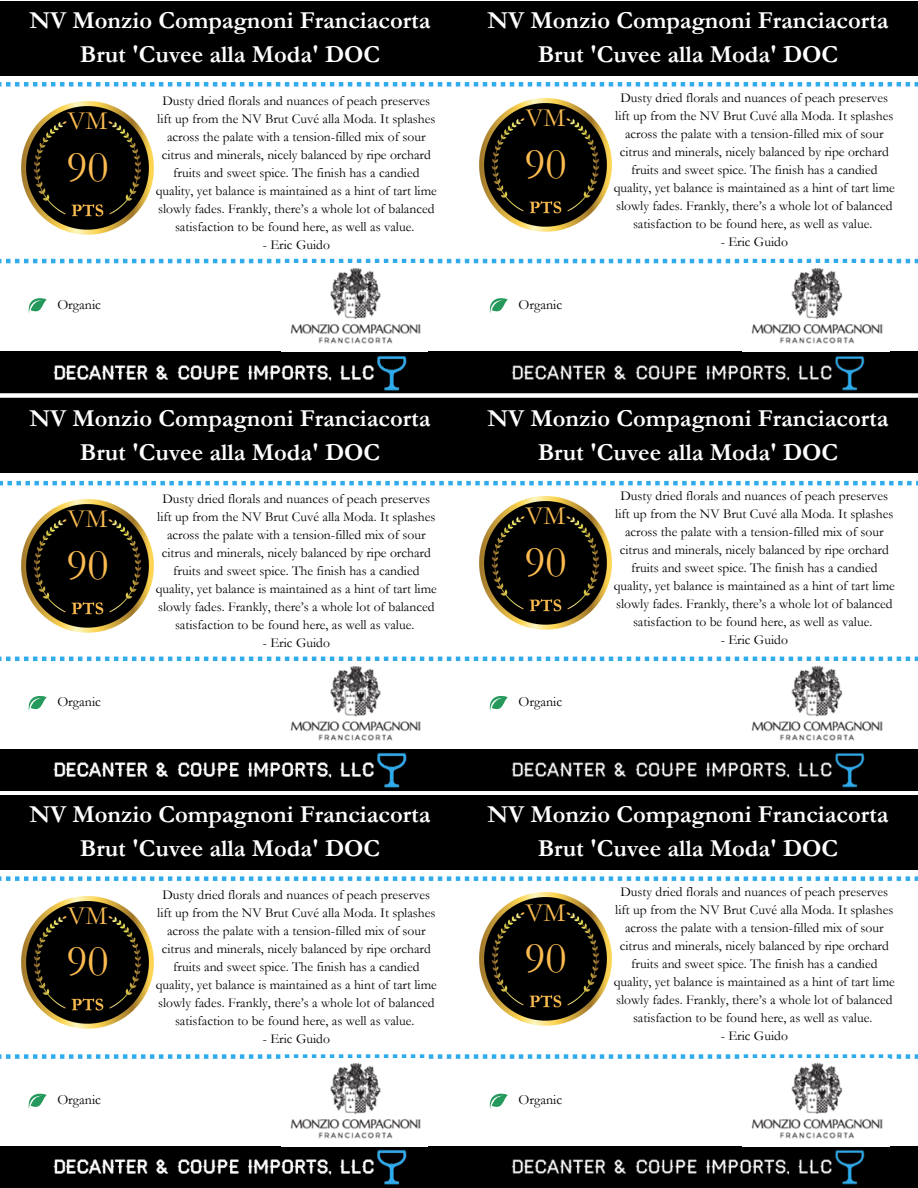
<style>
.page{position:relative;width:918px;height:1188px;background:#fff}
.page>*{position:absolute;margin:0;border:0;box-sizing:border-box;transform-origin:0 0}
.t1{font:44.85px "Garamond";color:#fbbb50}
.t2{font:700 31.65px "Garamond";color:#fff}
.t3{font:26.4px "Garamond";color:#fbbb50}
.t4{font:700 24.45px/33.8px "Garamond";color:#fff;text-align:center}
.t5{font:13.95px "Garamond";color:#000}
.t6{font:13.65px/18px "Garamond";color:#000;text-align:center}
</style>
<div class="page">
<div style="left:0;top:351px;width:918px;height:47px;background:#000"></div>
<svg style="left:0;top:82px;width:918px;height:5px"></svg>
<svg style="left:0;top:259px;width:918px;height:4px"></svg>
<img style="left:53px;top:355px;width:354px;height:36px">
<img style="left:511px;top:355px;width:354px;height:36px">
<div style="left:0;top:749px;width:918px;height:47px;background:#000"></div>
<svg style="left:0;top:481px;width:918px;height:4px"></svg>
<svg style="left:0;top:657px;width:918px;height:4px"></svg>
<div style="left:0;top:1146px;width:918px;height:42px;background:#000"></div>
<svg style="left:0;top:876px;width:918px;height:5px"></svg>
<svg style="left:0;top:1054px;width:918px;height:5px"></svg>
<img style="left:53px;top:752px;width:354px;height:36px">
<img style="left:511px;top:752px;width:354px;height:36px">
<img style="left:53px;top:1146px;width:354px;height:39px">
<img style="left:511px;top:1146px;width:379px;height:39px">
<div style="left:0;top:393px;width:918px;height:5px;background:#fff"></div>
<div style="left:0;top:791px;width:918px;height:5px;background:#fff"></div>
<div style="left:0;top:1px;width:918px;height:74px;background:#000"></div>
<svg style="left:490px;top:298px;width:18px;height:15px"></svg>
<img style="left:751px;top:268px;width:132px;height:76px">
<svg style="left:29px;top:298px;width:18px;height:15px"></svg>
<img style="left:290px;top:268px;width:131px;height:76px">
<svg style="left:490px;top:695px;width:18px;height:16px"></svg>
<img style="left:751px;top:666px;width:132px;height:75px">
<svg style="left:29px;top:695px;width:18px;height:16px"></svg>
<img style="left:290px;top:666px;width:131px;height:75px">
<svg style="left:490px;top:1093px;width:18px;height:16px"></svg>
<img style="left:743px;top:1063px;width:146px;height:84px">
<svg style="left:29px;top:1093px;width:18px;height:16px"></svg>
<img style="left:282px;top:1063px;width:146px;height:84px">
<div style="left:0;top:399px;width:918px;height:74px;background:#000"></div>
<div style="left:0;top:796px;width:918px;height:74px;background:#000"></div>
<img style="left:21px;top:102px;width:133px;height:132px">
<img style="left:479px;top:98px;width:133px;height:133px">
<img style="left:21px;top:500px;width:133px;height:132px">
<img style="left:479px;top:497px;width:133px;height:132px">
<img style="left:21px;top:896px;width:133px;height:133px">
<img style="left:479px;top:893px;width:133px;height:133px">
<p class="t4" style="left:29px;top:4px;width:403px">NV Monzio Compagnoni Franciacorta<br>Brut 'Cuvee alla Moda' DOC</p>
<p class="t4" style="left:487px;top:4px;width:403px">NV Monzio Compagnoni Franciacorta<br>Brut 'Cuvee alla Moda' DOC</p>
<p class="t2" style="left:606px;top:25px;width:197px">Vintage Name</p>
<p class="t3" style="left:68px;top:106px;width:41px">VM</p>
<p class="t1" style="left:66px;top:142px;width:44px">90</p>
<p class="t6" style="left:156px;top:92px;width:282px">Dusty dried florals and nuances of peach preserves lift up from the NV Brut Cuvé alla Moda. It splashes across the palate with a tension-filled mix of sour citrus and minerals, nicely balanced by ripe orchard fruits and sweet spice. The finish has a candied quality, yet balance is maintained as a hint of tart lime slowly fades. Frankly, there’s a whole lot of balanced satisfaction to be found here, as well as value.</p>
<p class="t6" style="left:263px;top:236px;width:69px">- Eric Guido</p>
<p class="t3" style="left:526px;top:103px;width:41px">VM</p>
<p class="t1" style="left:524px;top:139px;width:44px">90</p>
<p class="t5" style="left:57px;top:296px;width:45px">Organic</p>
<p class="t5" style="left:519px;top:296px;width:45px">Organic</p>
<p class="t6" style="left:614px;top:89px;width:282px">Dusty dried florals and nuances of peach preserves lift up from the NV Brut Cuvé alla Moda. It splashes across the palate with a tension-filled mix of sour citrus and minerals, nicely balanced by ripe orchard fruits and sweet spice. The finish has a candied quality, yet balance is maintained as a hint of tart lime slowly fades. Frankly, there’s a whole lot of balanced satisfaction to be found here, as well as value.</p>
<p class="t6" style="left:721px;top:233px;width:69px">- Eric Guido</p>
<p class="t4" style="left:29px;top:402px;width:403px">NV Monzio Compagnoni Franciacorta<br>Brut 'Cuvee alla Moda' DOC</p>
<p class="t4" style="left:487px;top:402px;width:403px">NV Monzio Compagnoni Franciacorta<br>Brut 'Cuvee alla Moda' DOC</p>
<p class="t3" style="left:68px;top:505px;width:41px">VM</p>
<p class="t1" style="left:66px;top:540px;width:44px">90</p>
<p class="t6" style="left:156px;top:490px;width:282px">Dusty dried florals and nuances of peach preserves lift up from the NV Brut Cuvé alla Moda. It splashes across the palate with a tension-filled mix of sour citrus and minerals, nicely balanced by ripe orchard fruits and sweet spice. The finish has a candied quality, yet balance is maintained as a hint of tart lime slowly fades. Frankly, there’s a whole lot of balanced satisfaction to be found here, as well as value.</p>
<p class="t6" style="left:263px;top:634px;width:69px">- Eric Guido</p>
<p class="t3" style="left:526px;top:501px;width:41px">VM</p>
<p class="t1" style="left:524px;top:537px;width:44px">90</p>
<p class="t5" style="left:57px;top:694px;width:45px">Organic</p>
<p class="t5" style="left:519px;top:694px;width:45px">Organic</p>
<p class="t6" style="left:614px;top:487px;width:282px">Dusty dried florals and nuances of peach preserves lift up from the NV Brut Cuvé alla Moda. It splashes across the palate with a tension-filled mix of sour citrus and minerals, nicely balanced by ripe orchard fruits and sweet spice. The finish has a candied quality, yet balance is maintained as a hint of tart lime slowly fades. Frankly, there’s a whole lot of balanced satisfaction to be found here, as well as value.</p>
<p class="t6" style="left:721px;top:631px;width:69px">- Eric Guido</p>
<p class="t4" style="left:29px;top:798px;width:403px">NV Monzio Compagnoni Franciacorta<br>Brut 'Cuvee alla Moda' DOC</p>
<p class="t4" style="left:487px;top:798px;width:403px">NV Monzio Compagnoni Franciacorta<br>Brut 'Cuvee alla Moda' DOC</p>
<p class="t3" style="left:68px;top:901px;width:41px">VM</p>
<p class="t1" style="left:66px;top:937px;width:44px">90</p>
<p class="t6" style="left:156px;top:886px;width:282px">Dusty dried florals and nuances of peach preserves lift up from the NV Brut Cuvé alla Moda. It splashes across the palate with a tension-filled mix of sour citrus and minerals, nicely balanced by ripe orchard fruits and sweet spice. The finish has a candied quality, yet balance is maintained as a hint of tart lime slowly fades. Frankly, there’s a whole lot of balanced satisfaction to be found here, as well as value.</p>
<p class="t6" style="left:263px;top:1030px;width:69px">- Eric Guido</p>
<p class="t3" style="left:526px;top:898px;width:41px">VM</p>
<p class="t1" style="left:524px;top:934px;width:44px">90</p>
<p class="t5" style="left:57px;top:1092px;width:45px">Organic</p>
<p class="t5" style="left:519px;top:1092px;width:45px">Organic</p>
<p class="t6" style="left:614px;top:883px;width:282px">Dusty dried florals and nuances of peach preserves lift up from the NV Brut Cuvé alla Moda. It splashes across the palate with a tension-filled mix of sour citrus and minerals, nicely balanced by ripe orchard fruits and sweet spice. The finish has a candied quality, yet balance is maintained as a hint of tart lime slowly fades. Frankly, there’s a whole lot of balanced satisfaction to be found here, as well as value.</p>
<p class="t6" style="left:721px;top:1027px;width:69px">- Eric Guido</p>
</div>
